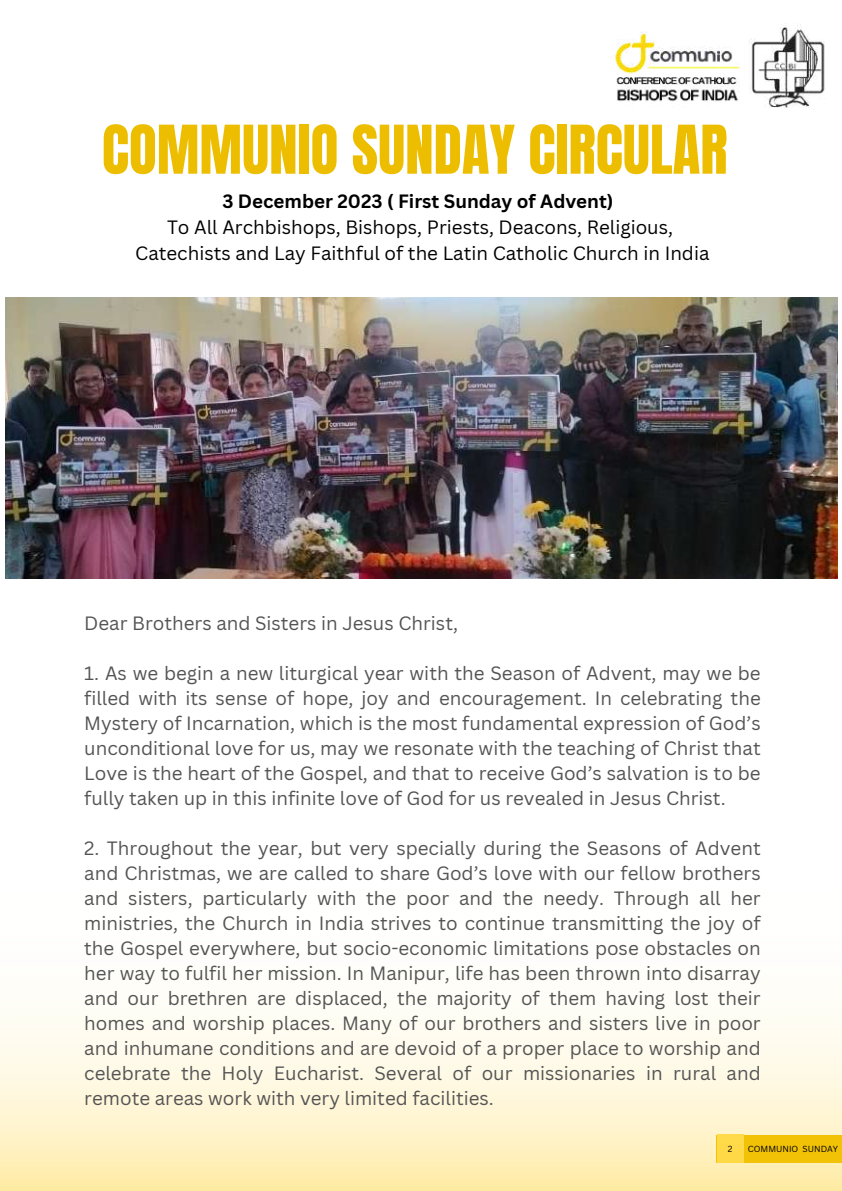
<style>
.page{position:relative;width:842px;height:1191px;background:#fff}
.page>*{position:absolute;margin:0;border:0;box-sizing:border-box;transform-origin:0 0}
.t1{font:57.2px "Anton";color:#edbe00}
.t2{font:18.8px/25px "Canva Sans";color:#545454;text-align:justify}
.t3{font:18.8px/25.6px "Canva Sans";color:#000;text-align:center}
.t4{font:700 18.8px "Canva Sans";color:#000}
.t5{font:8.6px "Canva Sans";color:#000}
</style>
<div class="page">
<img style="left:6px;top:297px;width:831px;height:281px">
<img style="left:0;top:1016px;width:842px;height:175px">
<img style="left:615px;top:25px;width:210px;height:83px">
<h1 class="t1" style="left:102px;top:109px;width:627px">COMMUNIO SUNDAY CIRCULAR</h1>
<p class="t4" style="left:222px;top:188px;width:392px">3 December 2023 ( First Sunday of Advent)</p>
<p class="t3" style="left:135px;top:214px;width:575px">To All Archbishops, Bishops, Priests, Deacons, Religious,<br>Catechists and Lay Faithful of the Latin Catholic Church in India</p>
<p class="t2" style="left:84px;top:610px;width:375px">Dear Brothers and Sisters in Jesus Christ,</p>
<p class="t2" style="left:84px;top:660px;width:678px">1. As we begin a new liturgical year with the Season of Advent, may we be filled with its sense of hope, joy and encouragement. In celebrating the Mystery of Incarnation, which is the most fundamental expression of God’s unconditional love for us, may we resonate with the teaching of Christ that Love is the heart of the Gospel, and that to receive God’s salvation is to be fully taken up in this infinite love of God for us revealed in Jesus Christ.</p>
<p class="t2" style="left:84px;top:835px;width:678px">2. Throughout the year, but very specially during the Seasons of Advent and Christmas, we are called to share God’s love with our fellow brothers and sisters, particularly with the poor and the needy. Through all her ministries, the Church in India strives to continue transmitting the joy of the Gospel everywhere, but socio-economic limitations pose obstacles on her way to fulfil her mission. In Manipur, life has been thrown into disarray and our brethren are displaced, the majority of them having lost their homes and worship places. Many of our brothers and sisters live in poor and inhumane conditions and are devoid of a proper place to worship and celebrate the Holy Eucharist. Several of our missionaries in rural and remote areas work with very limited facilities.</p>
<p class="t5" style="left:727px;top:1142px;width:6px">2</p>
<p class="t5" style="left:747px;top:1142px;width:92px">COMMUNIO SUNDAY</p>
</div>
